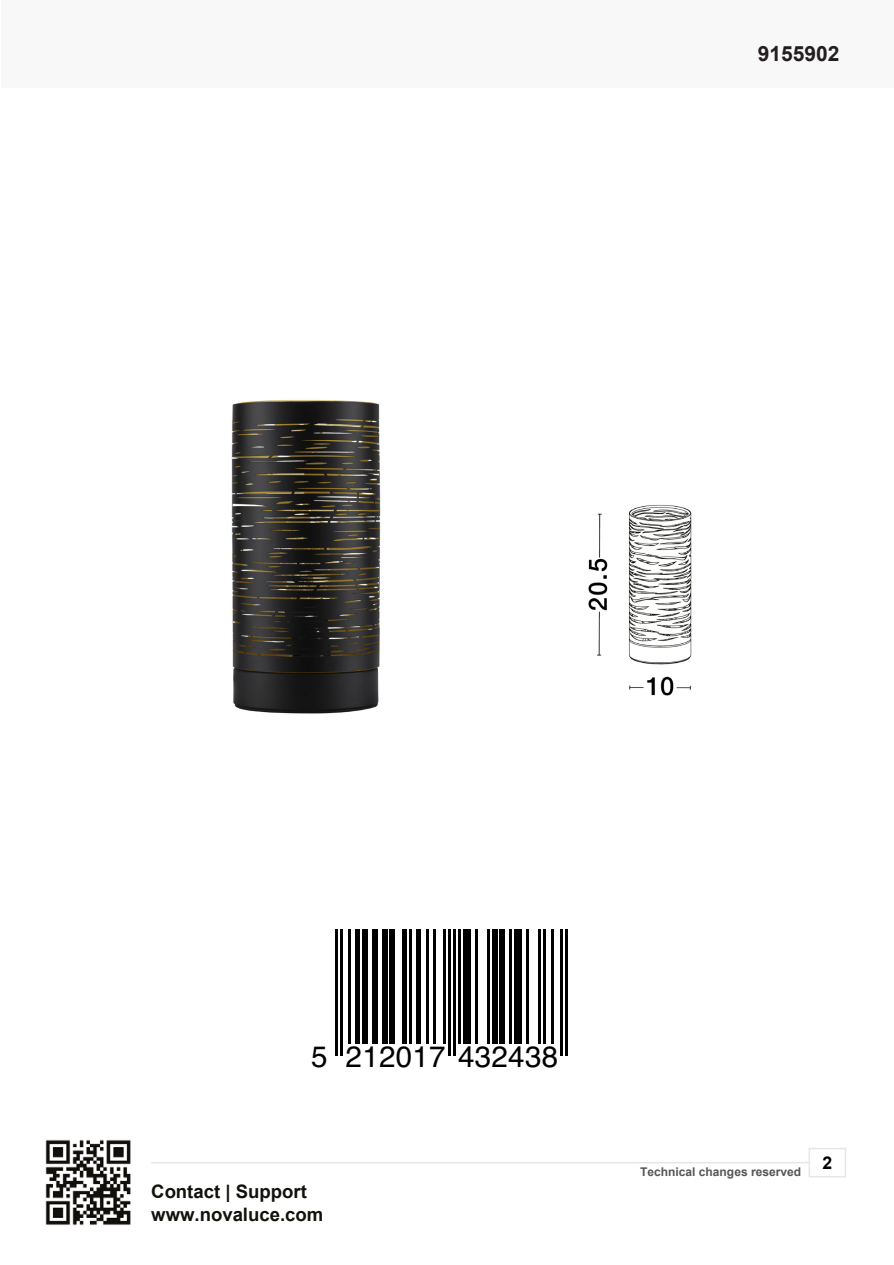
<style>
.page{position:relative;width:894px;height:1265px;background:#fff}
.page>*{position:absolute;margin:0;border:0;box-sizing:border-box;transform-origin:0 0}
.t1{font:29.55px "Helvetica";letter-spacing:.01em;color:#000}
.t2{font:700 21px "Arial";color:#231f20}
.t3{font:700 18.6px/23.1px "Arial";color:#12110c}
.t4{font:700 17.55px "Arial";color:#000}
.t5{font:700 12px "Arial";color:#575553}
</style>
<div class="page">
<hr style="left:151px;top:1161px;width:658px;height:2px;background:#e7e6e6">
<div style="left:1px;top:0;width:892px;height:88px;background:#f8f8f9"></div>
<div style="left:808px;top:1147px;width:38px;height:30px;border:2px solid #e7e6e6"></div>
<img style="left:45px;top:1139px;width:86px;height:87px">
<img style="left:588px;top:504px;width:104px;height:192px">
<img style="left:231px;top:400px;width:150px;height:314px">
<hr style="left:336px;top:929px;width:2px;height:127px;background:#000">
<hr style="left:340px;top:929px;width:3px;height:127px;background:#000">
<hr style="left:348px;top:929px;width:2px;height:114px;background:#000">
<div style="left:355px;top:929px;width:5px;height:114px;background:#000"></div>
<div style="left:362px;top:929px;width:5px;height:114px;background:#000"></div>
<div style="left:372px;top:929px;width:5px;height:114px;background:#000"></div>
<div style="left:382px;top:929px;width:5px;height:114px;background:#000"></div>
<div style="left:389px;top:929px;width:5px;height:114px;background:#000"></div>
<div style="left:402px;top:929px;width:5px;height:114px;background:#000"></div>
<hr style="left:409px;top:929px;width:2px;height:114px;background:#000">
<div style="left:416px;top:929px;width:5px;height:114px;background:#000"></div>
<hr style="left:426px;top:929px;width:3px;height:114px;background:#000">
<hr style="left:434px;top:929px;width:2px;height:114px;background:#000">
<hr style="left:443px;top:929px;width:3px;height:114px;background:#000">
<hr style="left:448px;top:929px;width:3px;height:127px;background:#000">
<hr style="left:453px;top:929px;width:2px;height:127px;background:#000">
<hr style="left:458px;top:929px;width:2px;height:114px;background:#000">
<div style="left:463px;top:929px;width:7px;height:114px;background:#000"></div>
<hr style="left:475px;top:929px;width:2px;height:114px;background:#000">
<hr style="left:487px;top:929px;width:3px;height:114px;background:#000">
<div style="left:492px;top:929px;width:5px;height:114px;background:#000"></div>
<div style="left:499px;top:929px;width:6px;height:114px;background:#000"></div>
<hr style="left:509px;top:929px;width:3px;height:114px;background:#000">
<div style="left:514px;top:929px;width:7px;height:114px;background:#000"></div>
<hr style="left:526px;top:929px;width:3px;height:114px;background:#000">
<hr style="left:539px;top:929px;width:2px;height:114px;background:#000">
<hr style="left:543px;top:929px;width:3px;height:114px;background:#000">
<hr style="left:551px;top:929px;width:2px;height:114px;background:#000">
<hr style="left:561px;top:929px;width:2px;height:127px;background:#000">
<hr style="left:565px;top:929px;width:3px;height:127px;background:#000">
<p class="t2" style="left:758px;top:38px;width:83px">9155902</p>
<h1 class="t1" style="left:311px;top:1033px;width:248px">5 212017 432438</h1>
<p class="t3" style="left:151px;top:1179px;width:174px">Contact | Support www.novaluce.com</p>
<p class="t5" style="left:640px;top:1163px;width:162px">Technical changes reserved</p>
<p class="t4" style="left:822px;top:1150px;width:11px">2</p>
</div>
